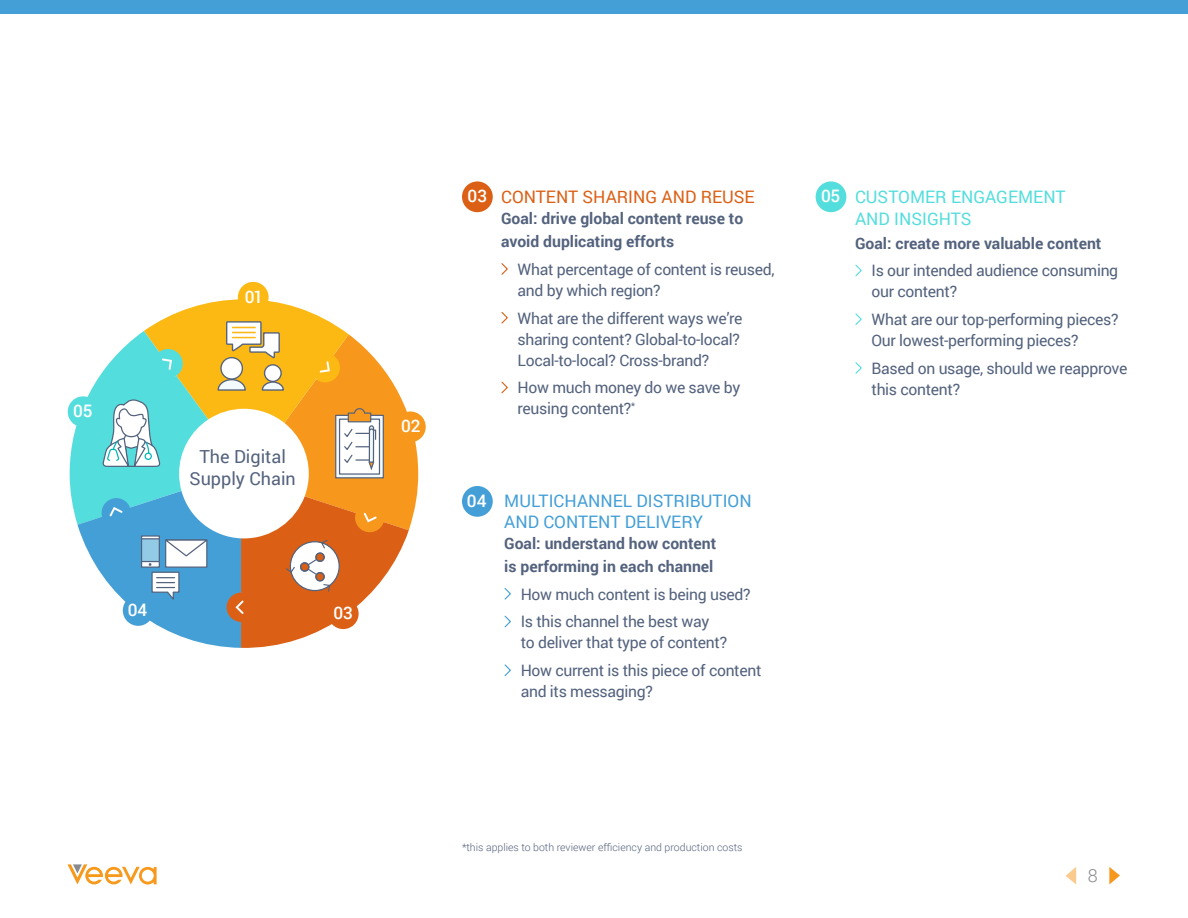
<style>
.page{position:relative;width:1188px;height:918px;background:#fff}
.page>*{position:absolute;margin:0;border:0;box-sizing:border-box;transform-origin:0 0}
.t1{font:18px/22.5px "Roboto";color:#53627d;text-align:center}
.t2{font:300 18px "Roboto";color:#898a8d}
.Body_Copy{font:17.25px/20.2px "Roboto";color:#449fd7}
.Body_Copy-2{font:17.25px/22.5px "Roboto";color:#54dddd}
.Body_Copy-3{font:17.25px "Roboto";color:#db6015}
.Body_Copy-4{font:500 17.25px "Roboto";letter-spacing:-.01em;color:#fff}
.Body_Copy-5{font:15.75px/21px "Roboto";letter-spacing:-.02em;color:#53627d}
.Body_Copy-6{font:700 15.75px/23.2px "Roboto";color:#53627d}
.Fine_print{font:300 10.5px "Roboto";color:#53627d}
</style>
<div class="page">
<svg style="left:68px;top:864px;width:89px;height:21px"></svg>
<svg style="left:67px;top:281px;width:358px;height:367px"></svg>
<div style="left:238px;top:282px;width:31px;height:31px;background:#fdb913;border-radius:50%"></div>
<div style="left:395px;top:411px;width:31px;height:31px;background:#f7981d;border-radius:50%"></div>
<div style="left:68px;top:396px;width:30px;height:31px;background:#54dddd;border-radius:50%"></div>
<div style="left:123px;top:595px;width:31px;height:31px;background:#449fd7;border-radius:50%"></div>
<div style="left:328px;top:598px;width:31px;height:31px;background:#db6015;border-radius:50%"></div>
<svg style="left:1109px;top:867px;width:11px;height:18px"></svg>
<svg style="left:1066px;top:867px;width:10px;height:18px"></svg>
<div style="left:0;top:0;width:1188px;height:14px;background:#449fd7"></div>
<svg style="left:501px;top:263px;width:7px;height:12px"></svg>
<svg style="left:501px;top:312px;width:7px;height:12px"></svg>
<svg style="left:501px;top:381px;width:7px;height:13px"></svg>
<div style="left:462px;top:181px;width:31px;height:31px;background:#db6015;border-radius:50%"></div>
<svg style="left:504px;top:588px;width:7px;height:12px"></svg>
<svg style="left:504px;top:615px;width:7px;height:13px"></svg>
<svg style="left:504px;top:664px;width:7px;height:12px"></svg>
<div style="left:462px;top:486px;width:31px;height:31px;background:#449fd7;border-radius:50%"></div>
<svg style="left:855px;top:264px;width:7px;height:13px"></svg>
<svg style="left:855px;top:313px;width:7px;height:12px"></svg>
<svg style="left:855px;top:362px;width:7px;height:12px"></svg>
<div style="left:816px;top:181px;width:30px;height:31px;background:#54dddd;border-radius:50%"></div>
<p class="Body_Copy-4" style="left:73px;top:399px;width:21px">05</p>
<p class="Body_Copy-4" style="left:245px;top:284px;width:20px">01</p>
<p class="t1" style="left:190px;top:445px;width:108px">The Digital<br>Supply Chain</p>
<p class="Body_Copy-4" style="left:128px;top:597px;width:21px">04</p>
<p class="Body_Copy-4" style="left:333px;top:601px;width:21px">03</p>
<p class="Body_Copy-4" style="left:401px;top:414px;width:21px">02</p>
<p class="Body_Copy-4" style="left:468px;top:184px;width:21px">03</p>
<p class="Body_Copy-3" style="left:501px;top:185px;width:255px">CONTENT SHARING AND REUSE</p>
<p class="Body_Copy-6" style="left:501px;top:206px;width:244px">Goal: drive global content reuse to avoid duplicating efforts</p>
<p class="Body_Copy-5" style="left:518px;top:258px;width:258px">What percentage of content is reused, and by which region?</p>
<p class="Body_Copy-5" style="left:518px;top:307px;width:226px">What are the different ways we’re sharing content? Global-to-local?<br>Local-to-local? Cross-brand?</p>
<p class="Body_Copy-5" style="left:518px;top:377px;width:224px">How much money do we save by reusing content?<sup>*</sup></p>
<p class="Body_Copy-4" style="left:467px;top:488px;width:21px">04</p>
<p class="Body_Copy" style="left:504px;top:490px;width:249px">MULTICHANNEL DISTRIBUTION<br>AND CONTENT DELIVERY</p>
<p class="Body_Copy-6" style="left:504px;top:531px;width:214px">Goal: understand how content is performing in each channel</p>
<p class="Body_Copy-5" style="left:521px;top:583px;width:231px">How much content is being used?</p>
<p class="Body_Copy-5" style="left:521px;top:611px;width:208px">Is this channel the best way to deliver that type of content?</p>
<p class="Body_Copy-5" style="left:521px;top:659px;width:242px">How current is this piece of content and its messaging?</p>
<p class="Body_Copy-4" style="left:821px;top:184px;width:21px">05</p>
<p class="Body_Copy-2" style="left:855px;top:185px;width:212px">CUSTOMER ENGAGEMENT<br>AND INSIGHTS</p>
<p class="Body_Copy-6" style="left:855px;top:231px;width:248px">Goal: create more valuable content</p>
<p class="Body_Copy-5" style="left:872px;top:260px;width:248px">Is our intended audience consuming our content?</p>
<p class="Body_Copy-5" style="left:872px;top:308px;width:248px">What are our top-performing pieces?<br>Our lowest-performing pieces?</p>
<p class="Body_Copy-5" style="left:872px;top:357px;width:257px">Based on usage, should we reapprove this content?</p>
<p class="Fine_print" style="left:462px;top:839px;width:282px">*this applies to both reviewer efficiency and production costs</p>
<p class="t2" style="left:1088px;top:863px;width:11px">8</p>
</div>
